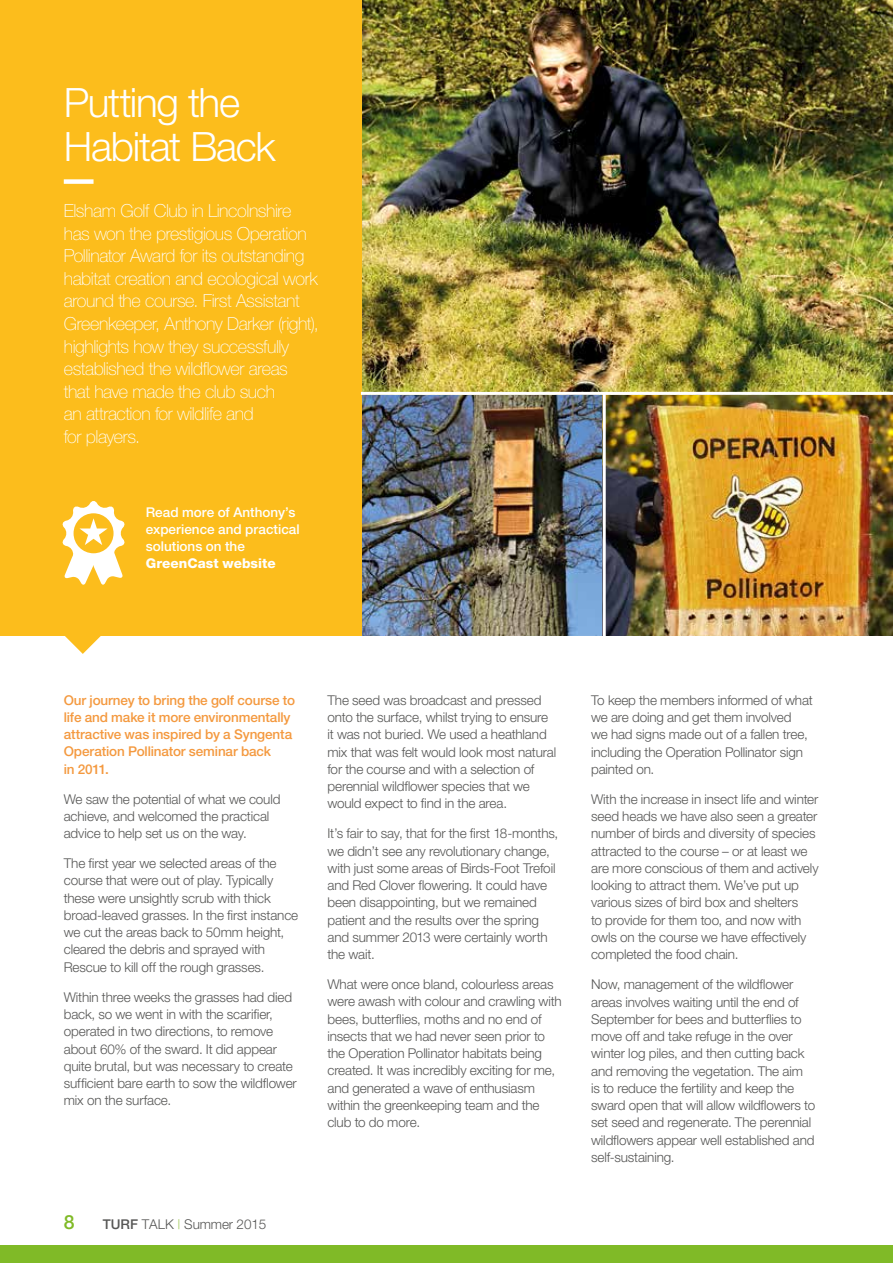
<style>
.page{position:relative;width:893px;height:1263px;background:#fff}
.page>*{position:absolute;margin:0;border:0;box-sizing:border-box;transform-origin:0 0}
.t1{font:300 40.5px/43.5px "Helvetica Neue";letter-spacing:-.03em;color:#fff}
.t2{font:500 19.5px "Helvetica Neue";color:#80ba27}
.t3{font:100 18px/22.5px "Helvetica Neue";letter-spacing:-.025em;color:#fff}
.t4{font:300 13.5px/17.2px "Helvetica Neue";letter-spacing:-.01em;color:#575756}
.t5{font:500 13.5px/17.2px "Helvetica Neue";letter-spacing:-.01em;color:#f4993f}
.t6{font:500 13.5px/17.2px "Helvetica Neue";color:#fff}
.t7{font:800 13.5px "Helvetica Neue";letter-spacing:.005em;color:#fff}
.s1{font-weight:500}
.s2{color:#a0c755}
</style>
<div class="page">
<img style="left:361px;top:395px;width:242px;height:241px">
<img style="left:606px;top:395px;width:287px;height:241px">
<hr style="left:892px;top:510px;width:1px;height:126px;background:#007949">
<img style="left:361px;top:0;width:532px;height:392px">
<svg style="left:65px;top:636px;width:36px;height:18px"></svg>
<div style="left:0;top:0;width:361px;height:636px;background:#fcbd1c"></div>
<div style="left:64px;top:179px;width:30px;height:5px;background:#fff"></div>
<svg style="left:62px;top:501px;width:63px;height:84px"></svg>
<div style="left:0;top:1246px;width:893px;height:17px;background:#80ba27"></div>
<h1 class="t1" style="left:64px;top:80px;width:214px">Putting the<br>Habitat Back</h1>
<p class="t3" style="left:64px;top:200px;width:256px">Elsham Golf Club in Lincolnshire has won the prestigious Operation<br>Pollinator Award for its outstanding habitat creation and ecological work around the course. First Assistant<br>Greenkeeper, Anthony Darker (right), highlights how they successfully established the wildflower areas<br>that have made the club such<br>an attraction for wildlife and<br>for players.</p>
<p class="t6" style="left:146px;top:503px;width:156px">Read more of Anthony’s experience and practical solutions on the</p>
<p class="t7" style="left:146px;top:556px;width:131px">GreenCast website</p>
<p class="t5" style="left:64px;top:691px;width:233px">Our journey to bring the golf course to life and make it more environmentally attractive was inspired by a Syngenta<br>Operation Pollinator seminar back<br>in 2011.</p>
<p class="t4" style="left:64px;top:790px;width:218px">We saw the potential of what we could achieve, and welcomed the practical advice to help set us on the way.</p>
<p class="t4" style="left:64px;top:854px;width:236px">The first year we selected areas of the course that were out of play. Typically these were unsightly scrub with thick broad-leaved grasses. In the first instance we cut the areas back to 50mm height, cleared the debris and sprayed with Rescue to kill off the rough grasses.</p>
<p class="t4" style="left:64px;top:988px;width:235px">Within three weeks the grasses had died back, so we went in with the scarifier, operated in two directions, to remove about 60% of the sward. It did appear quite brutal, but was necessary to create sufficient bare earth to sow the wildflower mix on the surface.</p>
<p class="t4" style="left:327px;top:691px;width:230px">The seed was broadcast and pressed onto the surface, whilst trying to ensure it was not buried. We used a heathland mix that was felt would look most natural for the course and with a selection of perennial wildflower species that we would expect to find in the area.</p>
<p class="t4" style="left:327px;top:825px;width:232px">It’s fair to say, that for the first 18-months, we didn’t see any revolutionary change, with just some areas of Birds-Foot Trefoil and Red Clover flowering. It could have been disappointing, but we remained patient and the results over the spring and summer 2013 were certainly worth the wait.</p>
<p class="t4" style="left:327px;top:975px;width:236px">What were once bland, colourless areas were awash with colour and crawling with bees, butterflies, moths and no end of insects that we had never seen prior to the Operation Pollinator habitats being created. It was incredibly exciting for me, and generated a wave of enthusiasm within the greenkeeping team and the club to do more.</p>
<h2 class="t2" style="left:64px;top:1211px;width:12px">8</h2>
<p class="t4" style="left:103px;top:1215px;width:165px"><span class="s1">TURF</span> TALK <span class="s2">|</span> Summer 2015</p>
<p class="t4" style="left:591px;top:691px;width:223px">To keep the members informed of what we are doing and get them involved<br>we had signs made out of a fallen tree, including the Operation Pollinator sign painted on.</p>
<p class="t4" style="left:591px;top:790px;width:229px">With the increase in insect life and winter seed heads we have also seen a greater number of birds and diversity of species attracted to the course – or at least we are more conscious of them and actively looking to attract them. We’ve put up various sizes of bird box and shelters<br>to provide for them too, and now with owls on the course we have effectively completed the food chain.</p>
<p class="t4" style="left:591px;top:975px;width:226px">Now, management of the wildflower areas involves waiting until the end of September for bees and butterflies to move off and take refuge in the over winter log piles, and then cutting back and removing the vegetation. The aim<br>is to reduce the fertility and keep the sward open that will allow wildflowers to set seed and regenerate. The perennial wildflowers appear well established and self-sustaining.</p>
</div>
